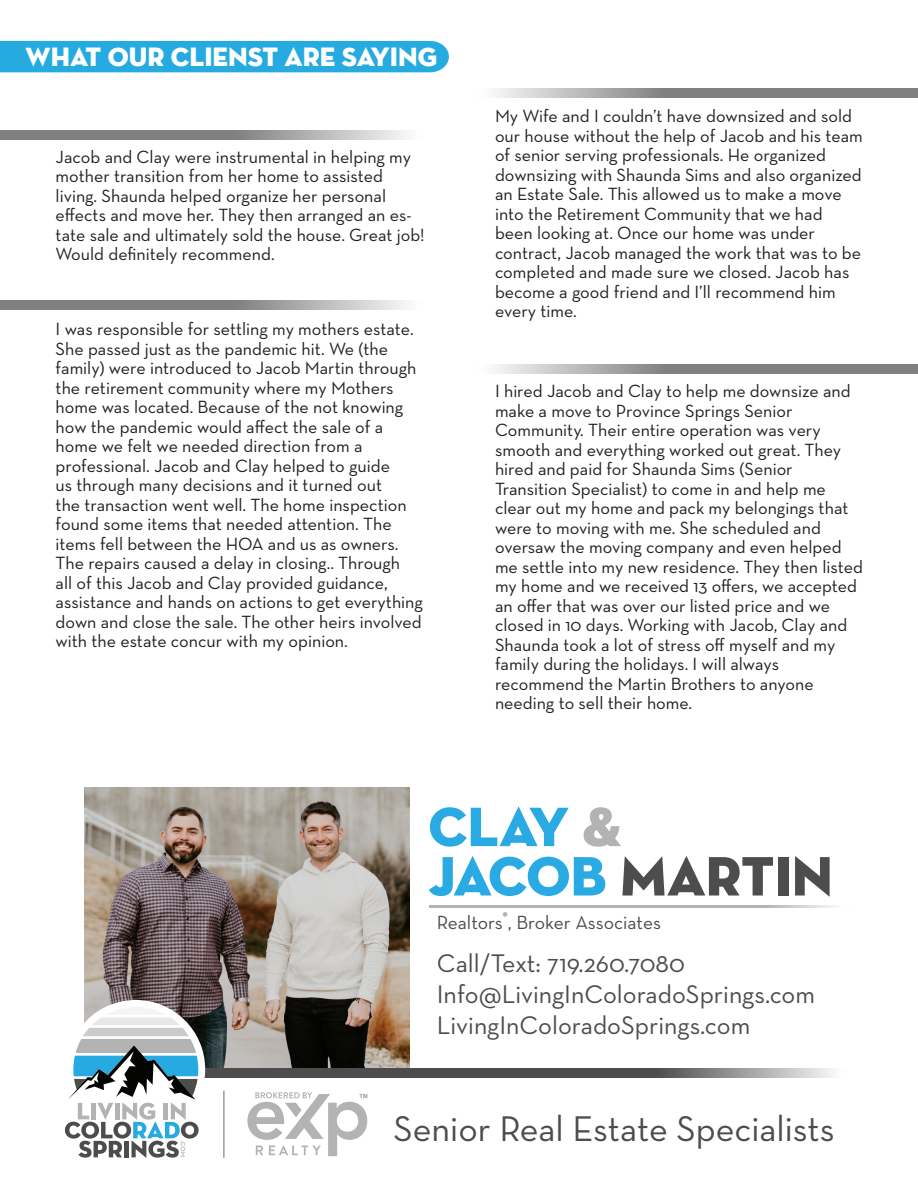
<style>
.page{position:relative;width:918px;height:1188px;background:#fff}
.page>*{position:absolute;margin:0;border:0;box-sizing:border-box;transform-origin:0 0}
.t1{font:56.55px "Neutra Disp Titling";color:#4d4d4d}
.t2{font:56.55px "Neutra Disp Titling";color:#29aae3}
.t3{font:36.3px "Neutra Text";color:#4d4d4d}
.t4{font:26.85px "Neutra Disp Titling";color:#fff}
.t5{font:25.95px "Neutra Text";color:#4d4d4d}
.t6{font:19.5px "Neutra Text";color:#4d4d4d}
.t7{font:18px/19.5px "Neutra Text";color:#231f20}
.t8{font:9.6px "Neutra Text";color:#4d4d4d}
.s1{color:#b3b3b3}
.s2{color:#29aae3}
</style>
<div class="page">
<img style="left:84px;top:787px;width:326px;height:281px">
<svg style="left:205px;top:1068px;width:628px;height:9px;background:#646464"></svg>
<svg style="left:495px;top:365px;width:423px;height:9px;background:#979797"></svg>
<svg style="left:0;top:130px;width:406px;height:9px;background:#989898"></svg>
<svg style="left:495px;top:88px;width:423px;height:9px;background:#979797"></svg>
<svg style="left:0;top:300px;width:406px;height:10px;background:#989898"></svg>
<hr style="left:430px;top:906px;width:423px;height:2px;background:#b3b3b3">
<div style="left:66px;top:1000px;width:139px;height:139px;border:14px solid #fff;border-radius:50%"></div>
<svg style="left:65px;top:1007px;width:134px;height:151px"></svg>
<hr style="left:223px;top:1091px;width:2px;height:67px;background:#999">
<svg style="left:247px;top:1092px;width:120px;height:64px"></svg>
<div style="left:0;top:41px;width:449px;height:31px;background:#26abe0"></div>
<p class="t4" style="left:26px;top:40px;width:413px">WHAT OUR CLIENST ARE SAYING</p>
<p class="t7" style="left:56px;top:147px;width:357px">Jacob and Clay were instrumental in helping my mother transition from her home to assisted</p>
<p class="t7" style="left:56px;top:186px;width:332px">living. Shaunda helped organize her personal</p>
<p class="t7" style="left:56px;top:205px;width:370px">effects and move her. They then arranged an es&shy;tate sale and ultimately sold the house. Great job!<br>Would definitely recommend.</p>
<p class="t7" style="left:56px;top:319px;width:360px">I was responsible for settling my mothers estate.<br>She passed just as the pandemic hit. We (the</p>
<p class="t7" style="left:56px;top:358px;width:362px">family) were introduced to Jacob Martin through the retirement community where my Mothers home was located. Because of the not knowing how the pandemic would affect the sale of a home we felt we needed direction from a</p>
<p class="t7" style="left:56px;top:455px;width:369px">professional. Jacob and Clay helped to guide<br>us through many decisions and it turned out<br>the transaction went well. The home inspection found some items that needed attention. The items fell between the HOA and us as owners.<br>The repairs caused a delay in closing.. Through<br>all of this Jacob and Clay provided guidance, assistance and hands on actions to get everything down and close the sale. The other heirs involved with the estate concur with my opinion.</p>
<p class="t7" style="left:495px;top:106px;width:369px">My Wife and I couldn’t have downsized and sold our house without the help of Jacob and his team of senior serving professionals. He organized downsizing with Shaunda Sims and also organized an Estate Sale. This allowed us to make a move</p>
<p class="t7" style="left:495px;top:204px;width:368px">into the Retirement Community that we had been looking at. Once our home was under contract, Jacob managed the work that was to be completed and made sure we closed. Jacob has become a good friend and I’ll recommend him every time.</p>
<p class="t7" style="left:495px;top:381px;width:357px">I hired Jacob and Clay to help me downsize and make a move to Province Springs Senior</p>
<p class="t7" style="left:495px;top:420px;width:348px">Community. Their entire operation was very smooth and everything worked out great. They hired and paid for Shaunda Sims (Senior</p>
<p class="t7" style="left:495px;top:479px;width:355px">Transition Specialist) to come in and help me clear out my home and pack my belongings that were to moving with me. She scheduled and</p>
<p class="t7" style="left:495px;top:537px;width:369px">oversaw the moving company and even helped me settle into my new residence. They then listed my home and we received 13 offers, we accepted an offer that was over our listed price and we closed in 10 days. Working with Jacob, Clay and Shaunda took a lot of stress off myself and my family during the holidays. I will always</p>
<p class="t7" style="left:495px;top:674px;width:320px">recommend the Martin Brothers to anyone</p>
<p class="t7" style="left:495px;top:693px;width:199px">needing to sell their home.</p>
<p class="t2" style="left:428px;top:791px;width:195px">CLAY <span class="s1">&amp;</span></p>
<p class="t1" style="left:428px;top:841px;width:406px"><span class="s2">JACOB</span> MARTIN</p>
<p class="t8" style="left:503px;top:910px;width:6px">®</p>
<p class="t5" style="left:437px;top:948px;width:250px">Call/Text: 719.260.7080</p>
<p class="t5" style="left:437px;top:979px;width:380px">Info@LivingInColoradoSprings.com</p>
<p class="t5" style="left:437px;top:1010px;width:315px">LivingInColoradoSprings.com</p>
<p class="t6" style="left:437px;top:910px;width:226px">Realtors , Broker Associates</p>
<p class="t3" style="left:394px;top:1106px;width:443px">Senior Real Estate Specialists</p>
</div>
